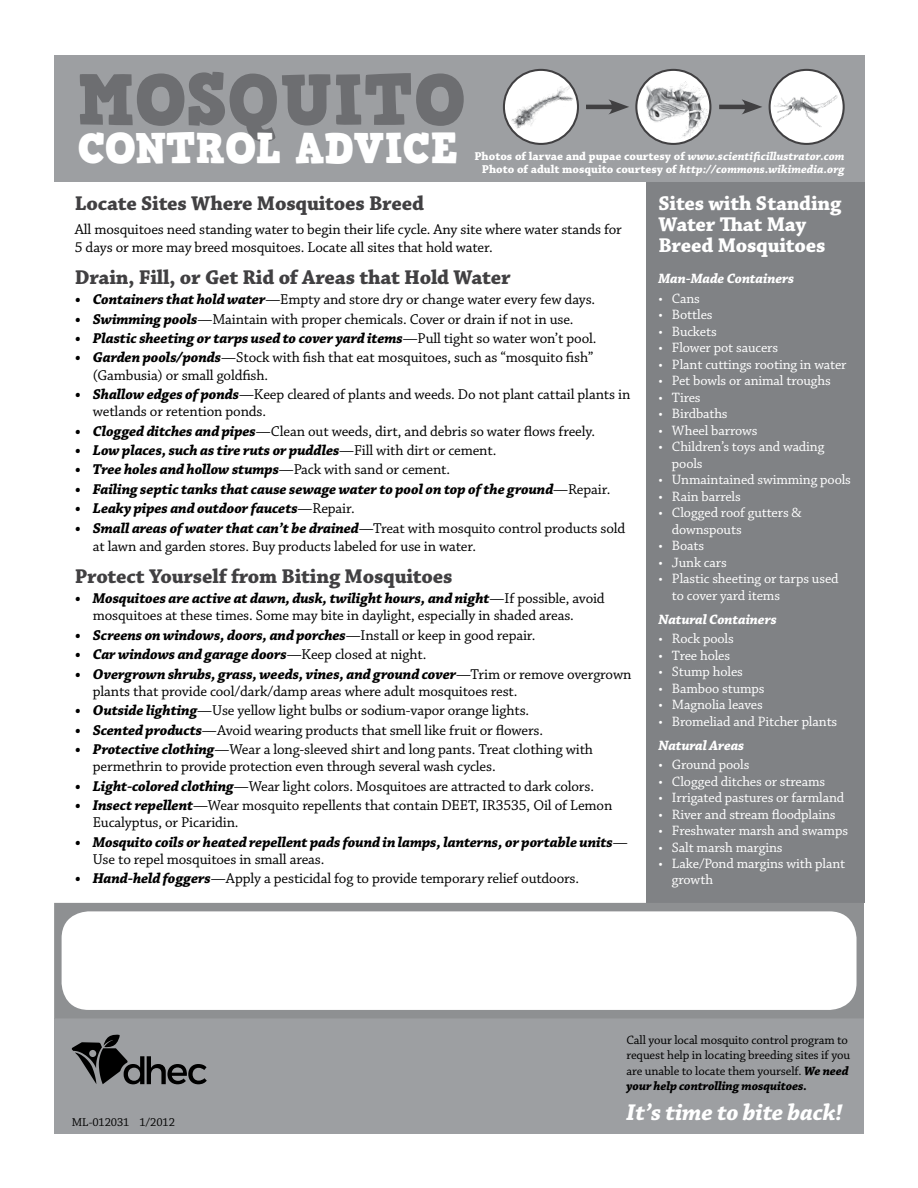
<style>
.page{position:relative;width:918px;height:1188px;background:#fff}
.page>*{position:absolute;margin:0;border:0;box-sizing:border-box;transform-origin:0 0}
.t1{font:71.25px "HVD Comic Serif Pro";color:#6d6e71}
.t2{font:43.05px "HVD Comic Serif Pro";letter-spacing:-.01em;color:#fff}
.t3{font:italic 700 24px "Chaparral Pro";letter-spacing:-.01em;color:#fff}
.t4{font:700 21px "Chaparral Pro";letter-spacing:-.01em;color:#414042}
.t5{font:700 21px/21px "Chaparral Pro";letter-spacing:-.01em;color:#fff}
.t6{font:15px/17.2px "Chaparral Pro";letter-spacing:-.01em;color:#000}
.t7{font:italic 700 15px/17.2px "Chaparral Pro";letter-spacing:-.01em;color:#000}
.t8{font:14.25px/16.5px "Chaparral Pro";letter-spacing:-.01em;color:#fff}
.t9{font:italic 700 14.25px "Chaparral Pro";letter-spacing:-.01em;color:#fff}
.t10{font:12.75px/15.3px "Chaparral Pro";letter-spacing:-.01em;color:#000}
.t11{font:700 12px/13.5px "Chaparral Pro";color:#fff;text-align:right}
.t12{font:12px "Chaparral Pro";letter-spacing:-.01em;color:#000}
.s1{font-style:italic}
.s2{font-weight:700;font-style:italic}
.s3{font-weight:400;font-style:normal}
</style>
<div class="page">
<div style="left:646px;top:181px;width:218px;height:722px;background:#808285"></div>
<div style="left:54px;top:55px;width:810px;height:126px;background:#9d9fa2"></div>
<div style="left:54px;top:1018px;width:810px;height:116px;background:#9d9fa2"></div>
<svg style="left:72px;top:1035px;width:135px;height:49px"></svg>
<hr style="left:586px;top:105px;width:31px;height:4px;background:#414042">
<svg style="left:608px;top:99px;width:21px;height:15px"></svg>
<hr style="left:719px;top:105px;width:31px;height:4px;background:#414042">
<svg style="left:742px;top:99px;width:20px;height:15px"></svg>
<svg style="left:54px;top:903px;width:810px;height:115px"></svg>
<div style="left:770px;top:70px;width:74px;height:74px;background:#fff;border-radius:50%"></div>
<img style="left:774px;top:95px;width:64px;height:32px">
<div style="left:769px;top:69px;width:76px;height:76px;border:2px solid #414042;border-radius:50%"></div>
<svg style="left:636px;top:70px;width:74px;height:74px"></svg>
<img style="left:646px;top:81px;width:64px;height:60px">
<div style="left:635px;top:69px;width:76px;height:76px;border:2px solid #414042;border-radius:50%"></div>
<div style="left:504px;top:70px;width:74px;height:74px;background:#fff;border-radius:50%"></div>
<img style="left:505px;top:82px;width:73px;height:51px">
<div style="left:503px;top:69px;width:76px;height:76px;border:2px solid #414042;border-radius:50%"></div>
<h1 class="t1" style="left:78px;top:45px;width:390px">MOSQUITO</h1>
<h2 class="t2" style="left:78px;top:115px;width:382px">CONTROL ADVICE</h2>
<p class="t11" style="left:474px;top:149px;width:372px">Photos of larvae and pupae courtesy of <span class="s1">www.scientificillustrator.com<br></span>Photo of adult mosquito courtesy of <span class="s1">http://commons.wikimedia.org</span></p>
<h3 class="t4" style="left:75px;top:191px;width:351px">Locate Sites Where Mosquitoes Breed</h3>
<p class="t6" style="left:75px;top:222px;width:549px">All mosquitoes need standing water to begin their life cycle. Any site where water stands for<br>5 days or more may breed mosquitoes. Locate all sites that hold water.</p>
<h3 class="t4" style="left:75px;top:265px;width:437px">Drain, Fill, or Get Rid of Areas that Hold Water</h3>
<p class="t6" style="left:75px;top:291px;width:522px"><span class="s2">• Containers that hold water</span>—Empty and store dry or change water every few days.</p>
<p class="t6" style="left:75px;top:311px;width:500px"><span class="s2">• Swimming pools</span>—Maintain with proper chemicals. Cover or drain if not in use.</p>
<p class="t7" style="left:75px;top:330px;width:523px">• Plastic sheeting or tarps used to cover yard items<span class="s3">—Pull tight so water won’t pool.</span></p>
<p class="t6" style="left:93px;top:350px;width:502px;text-indent:-18px"><span class="s2">• Garden pools/ponds</span>—Stock with fish that eat mosquitoes, such as “mosquito fish” (Gambusia) or small goldfish.</p>
<p class="t6" style="left:93px;top:386px;width:539px;text-indent:-18px"><span class="s2">• Shallow edges of ponds</span>—Keep cleared of plants and weeds. Do not plant cattail plants in wetlands or retention ponds.</p>
<p class="t6" style="left:75px;top:423px;width:522px"><span class="s2">• Clogged ditches and pipes</span>—Clean out weeds, dirt, and debris so water flows freely.</p>
<p class="t7" style="left:75px;top:442px;width:423px">• Low places, such as tire ruts or puddles<span class="s3">—Fill with dirt or cement.</span></p>
<p class="t7" style="left:75px;top:462px;width:377px">• Tree holes and hollow stumps<span class="s3">—Pack with sand or cement.</span></p>
<p class="t7" style="left:75px;top:481px;width:537px">• Failing septic tanks that cause sewage water to pool on top of the ground<span class="s3">—Repair.</span></p>
<p class="t7" style="left:75px;top:501px;width:282px">• Leaky pipes and outdoor faucets<span class="s3">—Repair.</span></p>
<p class="t6" style="left:93px;top:520px;width:534px;line-height:18px;text-indent:-18px"><span class="s2">• Small areas of water that can’t be drained</span>—Treat with mosquito control products sold at lawn and garden stores. Buy products labeled for use in water.</p>
<h3 class="t4" style="left:75px;top:564px;width:379px">Protect Yourself from Biting Mosquitoes</h3>
<p class="t6" style="left:93px;top:590px;width:514px;text-indent:-18px"><span class="s2">• Mosquitoes are active at dawn, dusk, twilight hours, and night</span>—If possible, avoid mosquitoes at these times. Some may bite in daylight, especially in shaded areas.</p>
<p class="t7" style="left:75px;top:627px;width:462px">• Screens on windows, doors, and porches<span class="s3">—Install or keep in good repair.</span></p>
<p class="t7" style="left:75px;top:647px;width:353px">• Car windows and garage doors<span class="s3">—Keep closed at night.</span></p>
<p class="t6" style="left:93px;top:666px;width:540px;text-indent:-18px"><span class="s2">• Overgrown shrubs, grass, weeds, vines, and ground cover</span>—Trim or remove overgrown plants that provide cool/dark/damp areas where adult mosquitoes rest.</p>
<p class="t6" style="left:75px;top:703px;width:456px"><span class="s2">• Outside lighting</span>—Use yellow light bulbs or sodium‐vapor orange lights.</p>
<p class="t6" style="left:75px;top:722px;width:470px"><span class="s2">• Scented products</span>—Avoid wearing products that smell like fruit or flowers.</p>
<p class="t6" style="left:93px;top:741px;width:502px;text-indent:-18px"><span class="s2">• Protective clothing</span>—Wear a long‐sleeved shirt and long pants. Treat clothing with permethrin to provide protection even through several wash cycles.</p>
<p class="t6" style="left:75px;top:778px;width:521px"><span class="s2">• Light‐colored clothing</span>—Wear light colors. Mosquitoes are attracted to dark colors.</p>
<p class="t6" style="left:93px;top:797px;width:521px;text-indent:-18px"><span class="s2">• Insect repellent</span>—Wear mosquito repellents that contain DEET, IR3535, Oil of Lemon<br>Eucalyptus, or Picaridin.</p>
<p class="t7" style="left:93px;top:834px;width:537px;text-indent:-18px">• Mosquito coils or heated repellent pads found in lamps, lanterns, or portable units<span class="s3">—<br>Use to repel mosquitoes in small areas.</span></p>
<p class="t6" style="left:75px;top:871px;width:506px"><span class="s2">• Hand‐held foggers</span>—Apply a pesticidal fog to provide temporary relief outdoors.</p>
<h3 class="t5" style="left:658px;top:194px;width:184px">Sites with Standing<br>Water That May<br>Breed Mosquitoes</h3>
<p class="t9" style="left:658px;top:270px;width:137px">Man-Made Containers</p>
<p class="t8" style="left:658px;top:291px;width:43px">• Cans</p>
<p class="t8" style="left:658px;top:307px;width:56px">• Bottles</p>
<p class="t8" style="left:658px;top:324px;width:60px">• Buckets</p>
<p class="t8" style="left:658px;top:340px;width:121px">• Flower pot saucers</p>
<p class="t8" style="left:658px;top:357px;width:190px">• Plant cuttings rooting in water</p>
<p class="t8" style="left:658px;top:373px;width:174px">• Pet bowls or animal troughs</p>
<p class="t8" style="left:658px;top:390px;width:44px">• Tires</p>
<p class="t8" style="left:658px;top:406px;width:71px">• Birdbaths</p>
<p class="t8" style="left:658px;top:423px;width:101px">• Wheel barrows</p>
<p class="t8" style="left:672px;top:439px;width:154px;text-indent:-13px">• Children’s toys and wading pools</p>
<p class="t8" style="left:658px;top:472px;width:194px">• Unmaintained swimming pools</p>
<p class="t8" style="left:658px;top:489px;width:84px">• Rain barrels</p>
<p class="t8" style="left:672px;top:505px;width:131px;text-indent:-13px">• Clogged roof gutters &amp; downspouts</p>
<p class="t8" style="left:658px;top:538px;width:47px">• Boats</p>
<p class="t8" style="left:658px;top:555px;width:70px">• Junk cars</p>
<p class="t8" style="left:672px;top:571px;width:168px;text-indent:-13px">• Plastic sheeting or tarps used to cover yard items</p>
<p class="t9" style="left:658px;top:611px;width:120px">Natural Containers</p>
<p class="t8" style="left:658px;top:631px;width:77px">• Rock pools</p>
<p class="t8" style="left:658px;top:648px;width:73px">• Tree holes</p>
<p class="t8" style="left:658px;top:664px;width:86px">• Stump holes</p>
<p class="t8" style="left:658px;top:681px;width:108px">• Bamboo stumps</p>
<p class="t8" style="left:658px;top:697px;width:106px">• Magnolia leaves</p>
<p class="t8" style="left:658px;top:714px;width:180px">• Bromeliad and Pitcher plants</p>
<p class="t9" style="left:658px;top:737px;width:87px">Natural Areas</p>
<p class="t8" style="left:658px;top:757px;width:93px">• Ground pools</p>
<p class="t8" style="left:658px;top:774px;width:168px">• Clogged ditches or streams</p>
<p class="t8" style="left:658px;top:790px;width:187px">• Irrigated pastures or farmland</p>
<p class="t8" style="left:658px;top:807px;width:179px">• River and stream floodplains</p>
<p class="t8" style="left:658px;top:823px;width:191px">• Freshwater marsh and swamps</p>
<p class="t8" style="left:658px;top:840px;width:126px">• Salt marsh margins</p>
<p class="t8" style="left:672px;top:857px;width:175px;line-height:15.8px;text-indent:-13px">• Lake/Pond margins with plant growth</p>
<p class="t12" style="left:72px;top:1116px;width:105px">ML-012031 1/2012</p>
<p class="t10" style="left:627px;top:1033px;width:225px">Call your local mosquito control program to request help in locating breeding sites if you are unable to locate them yourself. <span class="s2">We need your help controlling mosquitoes.</span></p>
<h3 class="t3" style="left:627px;top:1098px;width:218px">It’s time to bite back!</h3>
</div>
